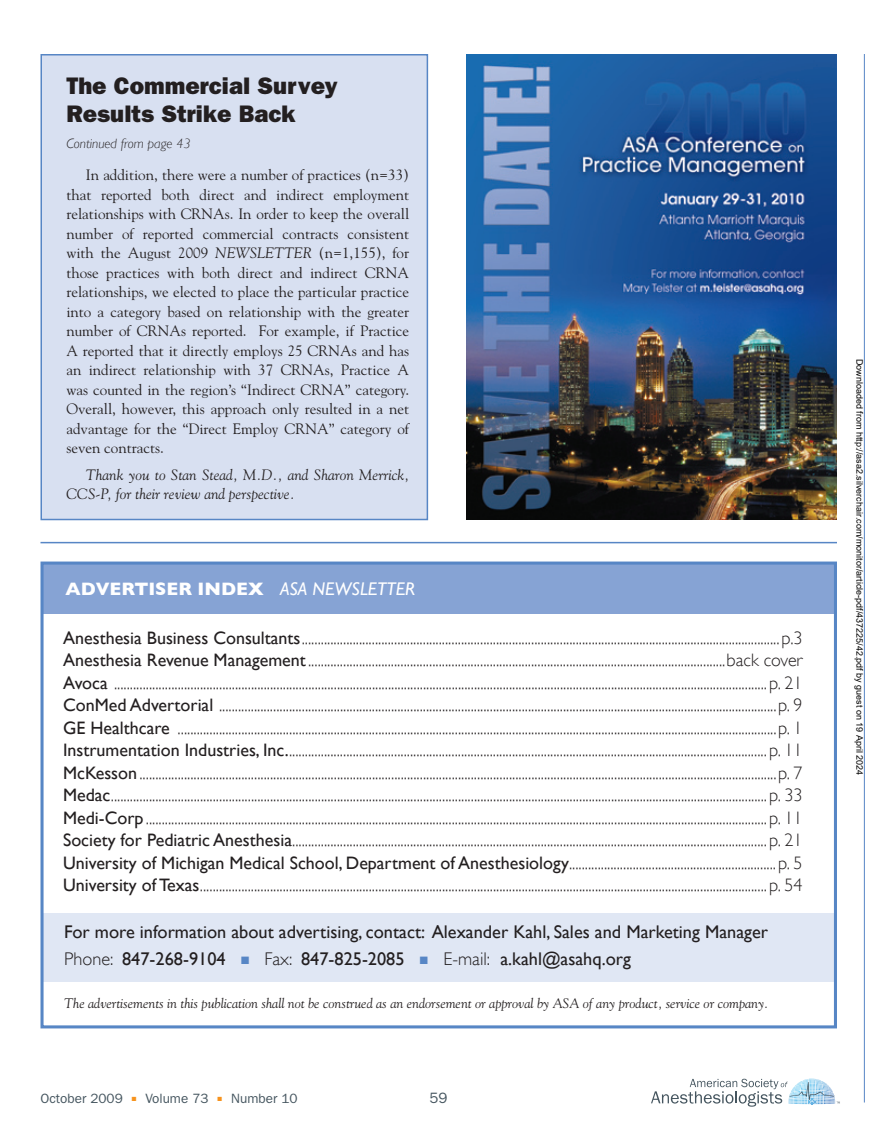
<style>
.page{position:relative;width:891px;height:1134px;background:#fff}
.page>*{position:absolute;margin:0;border:0;box-sizing:border-box;transform-origin:0 0}
.t1{font:24px/28.8px "ITC Franklin Gothic Std Hvy";color:#231f20}
.t2{font:18.3px/27.5px "Gill Sans";color:#231f20}
.t3{font:700 18.3px "Gill Sans";color:#fff}
.t4{font:300 18px/22.5px "Gill Sans";color:#231f20;text-align:justify}
.t5{font:15px/19.5px "Goudy";color:#231f20;text-align:justify}
.t6{font:italic 15px/19.5px "Goudy";color:#231f20}
.t7{font:15px "ITC Franklin Gothic Std";color:#45555f}
.t8{font:italic 13.8px "Goudy";color:#231f20}
.t9{font:13.5px "ITC Franklin Gothic Std";color:#45555f}
.t10{font:italic 300 13.5px "Gill Sans";color:#231f20}
.t11{font:9px "Arial";color:#000}
.s1{font-style:italic}
.s2{font-weight:400;font-style:italic}
.s3{font-weight:400}
.s4{font-weight:300}
.s5{color:#5786c5}
</style>
<div class="page">
<svg style="left:651px;top:1079px;width:189px;height:28px"></svg>
<div style="left:40px;top:54px;width:388px;height:466px;background:#d8e0f1;border:2px solid #5786c5"></div>
<div style="left:42px;top:562px;width:795px;height:52px;background:#86a3d4"></div>
<div style="left:41px;top:914px;width:795px;height:68px;background:#e0e7f4"></div>
<div style="left:40px;top:562px;width:797px;height:466px;border:3px solid #5786c5"></div>
<hr style="left:864px;top:54px;width:1px;height:1048px;background:#5786c5">
<hr style="left:40px;top:542px;width:797px;height:1px;background:#5786c5">
<img style="left:467px;top:54px;width:369px;height:465px">
<p class="t1" style="left:66px;top:71px;width:273px">The Commercial Survey<br>Results Strike Back</p>
<p class="t10" style="left:66px;top:136px;width:126px">Continued from page 43</p>
<p class="t5" style="left:66px;top:165px;width:344px;text-indent:20px">In addition, there were a number of practices (n=33) that reported both direct and indirect employment relationships with CRNAs. In order to keep the overall number of reported commercial contracts consistent with the August 2009 <span class="s1">NEWSLETTER</span> (n=1,155), for those practices with both direct and indirect CRNA relationships, we elected to place the particular practice into a category based on relationship with the greater number of CRNAs reported. For example, if Practice A reported that it directly employs 25 CRNAs and has an indirect relationship with 37 CRNAs, Practice A was counted in the region’s “Indirect CRNA” category.<br>Overall, however, this approach only resulted in a net advantage for the “Direct Employ CRNA” category of seven contracts.</p>
<p class="t6" style="left:66px;top:464px;width:344px;text-indent:20px">Thank you to Stan Stead, M.D., and Sharon Merrick,<br>CCS-P, for their review and perspective.</p>
<p class="t3" style="left:66px;top:578px;width:351px">ADVERTISER INDEX <span class="s2">ASA NEWSLETTER</span></p>
<p class="t4" style="left:63px;top:626px;width:741px"><span class="s3">Anesthesia Business Consultants</span>......................................................................................................................................................p.3<br><span class="s3">Anesthesia Revenue Management</span>...................................................................................................................................back cover <span class="s3">Avoca</span> .............................................................................................................................................................................................................p. 21<br><span class="s3">ConMed Advertorial</span> ...............................................................................................................................................................................p. 9<br><span class="s3">GE Healthcare</span> ............................................................................................................................................................................................p. 1<br><span class="s3">Instrumentation Industries, Inc.</span>......................................................................................................................................................p. 11<br><span class="s3">McKesson</span> ........................................................................................................................................................................................................p. 7<br><span class="s3">Medac</span>..............................................................................................................................................................................................................p. 33<br><span class="s3">Medi-Corp</span> ...................................................................................................................................................................................................p. 11<br><span class="s3">Society for Pediatric Anesthesia</span>.....................................................................................................................................................p. 21<br><span class="s3">University of Michigan Medical School, Department of Anesthesiology</span>.................................................................p. 5<br><span class="s3">University of Texas</span>..................................................................................................................................................................................p. 54</p>
<p class="t2" style="left:64px;top:918px;width:706px">For more information about advertising, contact: Alexander Kahl, Sales and Marketing Manager<br><span class="s4">Phone:</span> 847-268-9104 <span class="s5">■</span> <span class="s4">Fax:</span> 847-825-2085 <span class="s5">■</span> <span class="s4">E-mail:</span> a.kahl@asahq.org</p>
<p class="t8" style="left:64px;top:994px;width:706px">The advertisements in this publication shall not be construed as an endorsement or approval by ASA of any product, service or company.</p>
<p class="t9" style="left:40px;top:1091px;width:84px">October 2009</p>
<p class="t9" style="left:132px;top:1091px;width:78px"><sup>■</sup> Volume 73</p>
<p class="t9" style="left:218px;top:1091px;width:81px"><sup>■</sup> Number 10</p>
<p class="t7" style="left:429px;top:1090px;width:19px">59</p>
<p class="t11" style="left:863px;top:359px;width:418px;rotate:90deg">Downloaded from http://asa2.silverchair.com/monitor/article-pdf/437225/42.pdf by guest on 19 April 2024</p>
</div>
